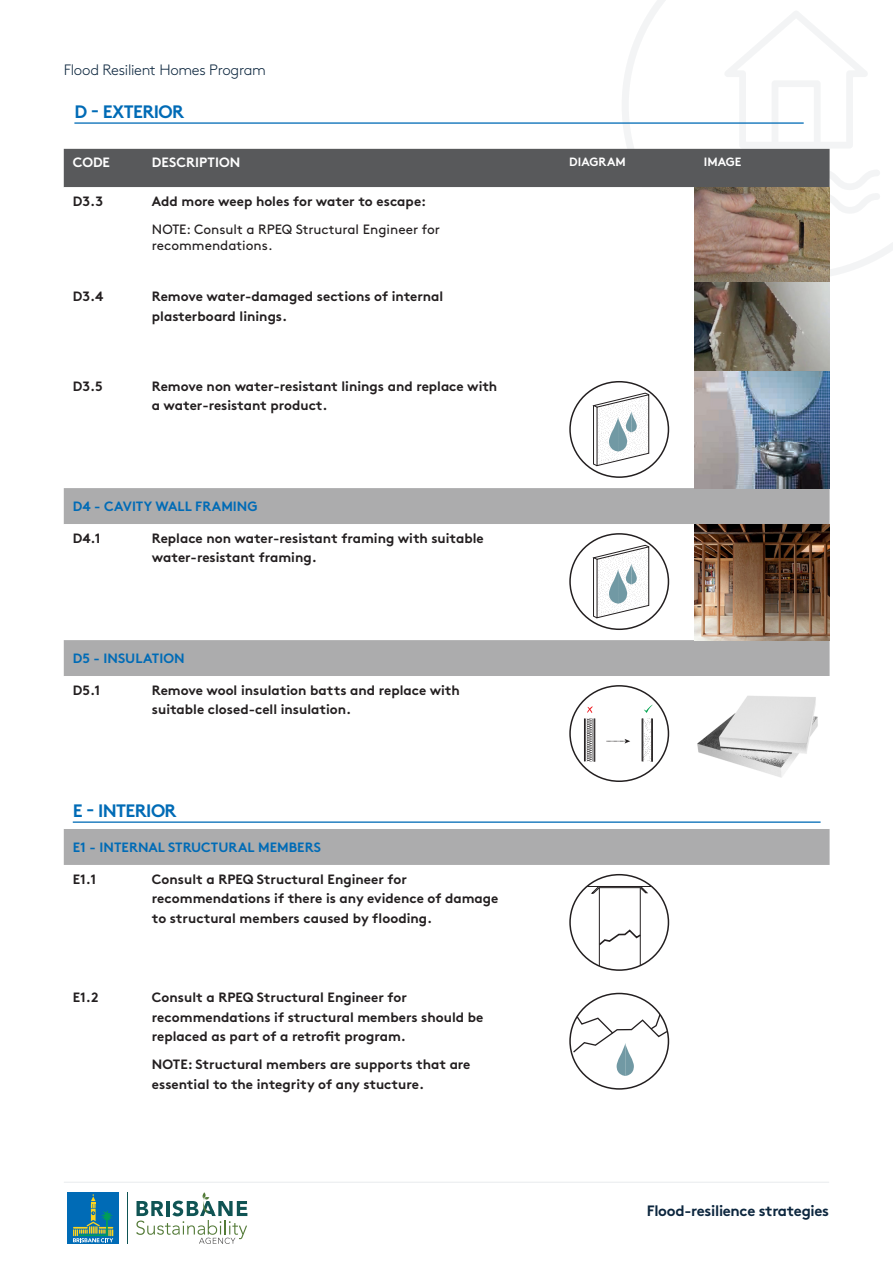
<style>
.page{position:relative;width:893px;height:1263px;background:#fff}
.page>*{position:absolute;margin:0;border:0;box-sizing:border-box;transform-origin:0 0}
.PAGE_-_HEADING_3{font:700 18px "Brown";letter-spacing:-.035em;color:#006bb6}
.t1{font:300 15px "Brown";letter-spacing:-.02em;color:#0c263e}
.t2{font:700 15px "Brown";letter-spacing:-.02em;color:#0c263e}
.Body_Copy{font:700 13.5px/19.5px "Brown";color:#231f20}
.t3{font:700 13.5px "Brown";color:#006bb6}
.Body_Copy-2{font:13.5px/16.5px "Brown";color:#231f20}
.Body_Copy-3{font:700 13.5px "Brown";color:#fff}
.Body_Copy-4{font:700 12px "Brown";color:#fff}
</style>
<div class="page">
<hr style="left:64px;top:1182px;width:765px;height:1px;background:#0c263e">
<svg style="left:622px;top:0;width:271px;height:276px"></svg>
<svg style="left:136px;top:1192px;width:111px;height:52px"></svg>
<div style="left:67px;top:1192px;width:52px;height:52px;background:#006bb6"></div>
<svg style="left:73px;top:1194px;width:40px;height:48px"></svg>
<hr style="left:128px;top:1192px;width:1px;height:52px;background:#0e5454">
<div style="left:64px;top:149px;width:766px;height:38px;background:#58595b"></div>
<svg style="left:569px;top:187px;width:126px;height:301px"></svg>
<svg style="left:569px;top:283px;width:126px;height:89px"></svg>
<div style="left:64px;top:488px;width:766px;height:36px;background:#acacad"></div>
<svg style="left:64px;top:524px;width:766px;height:566px"></svg>
<img style="left:695px;top:187px;width:135px;height:301px">
<svg style="left:593px;top:393px;width:56px;height:73px"></svg>
<div style="left:569px;top:381px;width:100px;height:97px;border:2px solid #231f20;border-radius:50%"></div>
<svg style="left:593px;top:545px;width:56px;height:73px"></svg>
<div style="left:569px;top:533px;width:100px;height:97px;border:2px solid #231f20;border-radius:50%"></div>
<img style="left:695px;top:524px;width:135px;height:116px">
<svg style="left:644px;top:718px;width:7px;height:43px"></svg>
<svg style="left:606px;top:739px;width:24px;height:4px"></svg>
<svg style="left:587px;top:706px;width:6px;height:55px"></svg>
<svg style="left:644px;top:705px;width:9px;height:8px"></svg>
<hr style="left:585px;top:718px;width:1px;height:43px;background:#231f20">
<hr style="left:584px;top:718px;width:1px;height:43px;background:#231f20">
<hr style="left:594px;top:718px;width:1px;height:44px;background:#231f20">
<hr style="left:643px;top:718px;width:1px;height:43px;background:#231f20">
<hr style="left:642px;top:718px;width:1px;height:43px;background:#231f20">
<hr style="left:651px;top:718px;width:1px;height:44px;background:#231f20">
<hr style="left:652px;top:718px;width:1px;height:44px;background:#231f20">
<div style="left:569px;top:685px;width:100px;height:97px;border:2px solid #231f20;border-radius:50%"></div>
<img style="left:695px;top:676px;width:135px;height:112px">
<hr style="left:73px;top:821px;width:748px;height:2px;background:#006bb6">
<hr style="left:570px;top:886px;width:98px;height:1px;background:#231f20">
<svg style="left:590px;top:885px;width:59px;height:9px"></svg>
<hr style="left:599px;top:888px;width:1px;height:82px;background:#231f20">
<hr style="left:640px;top:888px;width:1px;height:82px;background:#231f20">
<svg style="left:597px;top:928px;width:45px;height:19px"></svg>
<div style="left:569px;top:874px;width:100px;height:97px;border:2px solid #231f20;border-radius:50%"></div>
<svg style="left:570px;top:1006px;width:98px;height:70px"></svg>
<div style="left:569px;top:993px;width:100px;height:97px;border:2px solid #231f20;border-radius:50%"></div>
<hr style="left:74px;top:122px;width:730px;height:2px;background:#006bb6">
<p class="t1" style="left:64px;top:59px;width:204px">Flood Resilient Homes Program</p>
<p class="PAGE_-_HEADING_3" style="left:74px;top:97px;width:111px">D - EXTERIOR</p>
<p class="Body_Copy-3" style="left:73px;top:152px;width:39px">CODE</p>
<p class="Body_Copy-3" style="left:152px;top:152px;width:90px">DESCRIPTION</p>
<p class="Body_Copy-4" style="left:569px;top:152px;width:58px">DIAGRAM</p>
<p class="Body_Copy-4" style="left:704px;top:152px;width:39px">IMAGE</p>
<p class="Body_Copy" style="left:73px;top:190px;width:32px">D3.3</p>
<p class="Body_Copy" style="left:152px;top:190px;width:276px">Add more weep holes for water to escape:</p>
<p class="Body_Copy-2" style="left:152px;top:220px;width:290px">NOTE: Consult a RPEQ Structural Engineer for recommendations.</p>
<p class="Body_Copy" style="left:73px;top:285px;width:32px">D3.4</p>
<p class="Body_Copy" style="left:152px;top:285px;width:293px">Remove water-damaged sections of internal plasterboard linings.</p>
<p class="Body_Copy" style="left:73px;top:375px;width:32px">D3.5</p>
<p class="Body_Copy" style="left:152px;top:375px;width:347px">Remove non water-resistant linings and replace with a water-resistant product.</p>
<p class="t3" style="left:73px;top:495px;width:186px">D4 - CAVITY WALL FRAMING</p>
<p class="Body_Copy" style="left:73px;top:527px;width:29px">D4.1</p>
<p class="Body_Copy" style="left:152px;top:527px;width:333px">Replace non water-resistant framing with suitable water-resistant framing.</p>
<p class="t3" style="left:73px;top:647px;width:113px">D5 - INSULATION</p>
<p class="Body_Copy" style="left:73px;top:679px;width:29px">D5.1</p>
<p class="Body_Copy" style="left:152px;top:679px;width:309px">Remove wool insulation batts and replace with suitable closed-cell insulation.</p>
<p class="PAGE_-_HEADING_3" style="left:73px;top:796px;width:105px">E - INTERIOR</p>
<p class="t3" style="left:73px;top:836px;width:250px">E1 - INTERNAL STRUCTURAL MEMBERS</p>
<p class="Body_Copy" style="left:73px;top:868px;width:25px">E1.1</p>
<p class="Body_Copy" style="left:152px;top:868px;width:348px">Consult a RPEQ Structural Engineer for recommendations if there is any evidence of damage to structural members caused by flooding.</p>
<p class="Body_Copy" style="left:73px;top:986px;width:27px">E1.2</p>
<p class="Body_Copy" style="left:152px;top:986px;width:333px">Consult a RPEQ Structural Engineer for recommendations if structural members should be replaced as part of a retrofit program.</p>
<p class="Body_Copy" style="left:152px;top:1053px;width:320px">NOTE: Structural members are supports that are essential to the integrity of any stucture.</p>
<p class="t2" style="left:647px;top:1198px;width:184px">Flood-resilience strategies</p>
</div>
